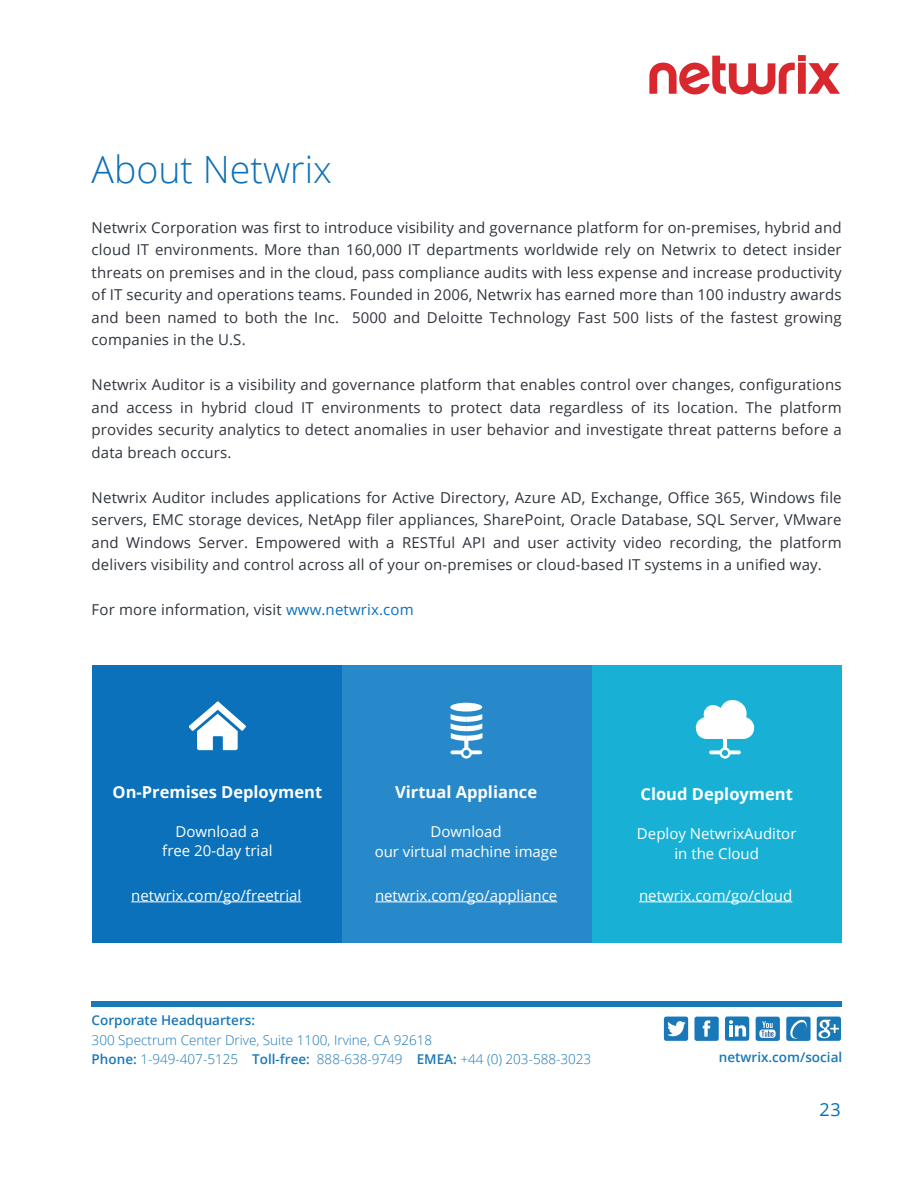
<style>
.page{position:relative;width:918px;height:1188px;background:#fff}
.page>*{position:absolute;margin:0;border:0;box-sizing:border-box;transform-origin:0 0}
.t1{font:300 37.5px "Open Sans";color:#0c70b8}
.t2{font:18px "Open Sans";color:#006ebd}
.t3{font:700 16.5px "Open Sans";color:#fff}
.t4{font:15px/22.5px "Open Sans";letter-spacing:.01em;color:#2f353d;text-align:justify}
.t5{font:15px/19.5px "Open Sans";color:#fff;text-align:center}
.t6{font:300 13.5px/19.5px "Open Sans";color:#1978b7}
.t7{font:600 13.5px "Open Sans";color:#1978b7}
.s1{color:#0c70b8}
.s2{font-weight:600}
</style>
<div class="page">
<div style="left:92px;top:1001px;width:750px;height:6px;background:#1978b7"></div>
<svg style="left:694px;top:1017px;width:25px;height:24px"></svg>
<svg style="left:664px;top:1017px;width:24px;height:24px"></svg>
<svg style="left:725px;top:1016px;width:24px;height:25px"></svg>
<hr style="left:729px;top:1025px;width:4px;height:12px;background:#fff">
<svg style="left:817px;top:1017px;width:24px;height:24px"></svg>
<svg style="left:786px;top:1017px;width:25px;height:24px"></svg>
<svg style="left:756px;top:1017px;width:24px;height:24px"></svg>
<div style="left:92px;top:666px;width:251px;height:277px;background:#0a71ba"></div>
<div style="left:342px;top:666px;width:250px;height:277px;background:#2889ca"></div>
<div style="left:592px;top:666px;width:250px;height:277px;background:#18b1d5"></div>
<hr style="left:639px;top:901px;width:153px;height:1px;background:#fff">
<div style="left:719px;top:747px;width:12px;height:12px;border:2px solid #fff;border-radius:50%"></div>
<svg style="left:695px;top:700px;width:60px;height:57px"></svg>
<div style="left:461px;top:747px;width:11px;height:12px;border:2px solid #fff;border-radius:50%"></div>
<hr style="left:375px;top:901px;width:182px;height:1px;background:#fff">
<div style="left:450px;top:703px;width:32px;height:9px;background:#fff;border-radius:50%"></div>
<svg style="left:451px;top:714px;width:32px;height:43px"></svg>
<svg style="left:189px;top:701px;width:57px;height:49px"></svg>
<hr style="left:131px;top:901px;width:170px;height:1px;background:#fff">
<svg style="left:649px;top:55px;width:191px;height:40px"></svg>
<h1 class="t1" style="left:92px;top:144px;width:242px">About Netwrix</h1>
<p class="t4" style="left:92px;top:216px;width:752px">Netwrix Corporation was first to introduce visibility and governance platform for on-premises, hybrid and cloud IT environments. More than 160,000 IT departments worldwide rely on Netwrix to detect insider threats on premises and in the cloud, pass compliance audits with less expense and increase productivity of IT security and operations teams. Founded in 2006, Netwrix has earned more than 100 industry awards and been named to both the Inc. 5000 and Deloitte Technology Fast 500 lists of the fastest growing companies in the U.S.</p>
<p class="t4" style="left:92px;top:373px;width:752px">Netwrix Auditor is a visibility and governance platform that enables control over changes, configurations and access in hybrid cloud IT environments to protect data regardless of its location. The platform provides security analytics to detect anomalies in user behavior and investigate threat patterns before a data breach occurs.</p>
<p class="t4" style="left:92px;top:486px;width:752px">Netwrix Auditor includes applications for Active Directory, Azure AD, Exchange, Office 365, Windows file servers, EMC storage devices, NetApp filer appliances, SharePoint, Oracle Database, SQL Server, VMware and Windows Server. Empowered with a RESTful API and user activity video recording, the platform delivers visibility and control across all of your on-premises or cloud-based IT systems in a unified way.</p>
<p class="t4" style="left:92px;top:598px;width:324px">For more information, visit <span class="s1">www.netwrix.com</span></p>
<p class="t3" style="left:113px;top:780px;width:211px">On-Premises Deployment</p>
<p class="t5" style="left:162px;top:821px;width:112px">Download a free 20-day trial</p>
<p class="t5" style="left:131px;top:885px;width:172px">netwrix.com/go/freetrial</p>
<p class="t3" style="left:395px;top:781px;width:143px">Virtual Appliance</p>
<p class="t5" style="left:375px;top:822px;width:184px">Download<br>our virtual machine image</p>
<p class="t5" style="left:375px;top:885px;width:184px">netwrix.com/go/appliance</p>
<p class="t7" style="left:92px;top:1011px;width:165px">Corporate Headquarters:</p>
<p class="t6" style="left:92px;top:1030px;width:501px">300 Spectrum Center Drive, Suite 1100, Irvine, CA 92618<br><span class="s2">Phone:</span> 1-949-407-5125 <span class="s2">Toll-free:</span> 888-638-9749 <span class="s2">EMEA:</span> +44 (0) 203-588-3023</p>
<p class="t3" style="left:641px;top:783px;width:154px">Cloud Deployment</p>
<p class="t5" style="left:637px;top:824px;width:161px">Deploy NetwrixAuditor in the Cloud</p>
<p class="t5" style="left:639px;top:885px;width:155px">netwrix.com/go/cloud</p>
<p class="t7" style="left:719px;top:1048px;width:125px">netwrix.com/social</p>
<p class="t2" style="left:819px;top:1097px;width:23px">23</p>
</div>
